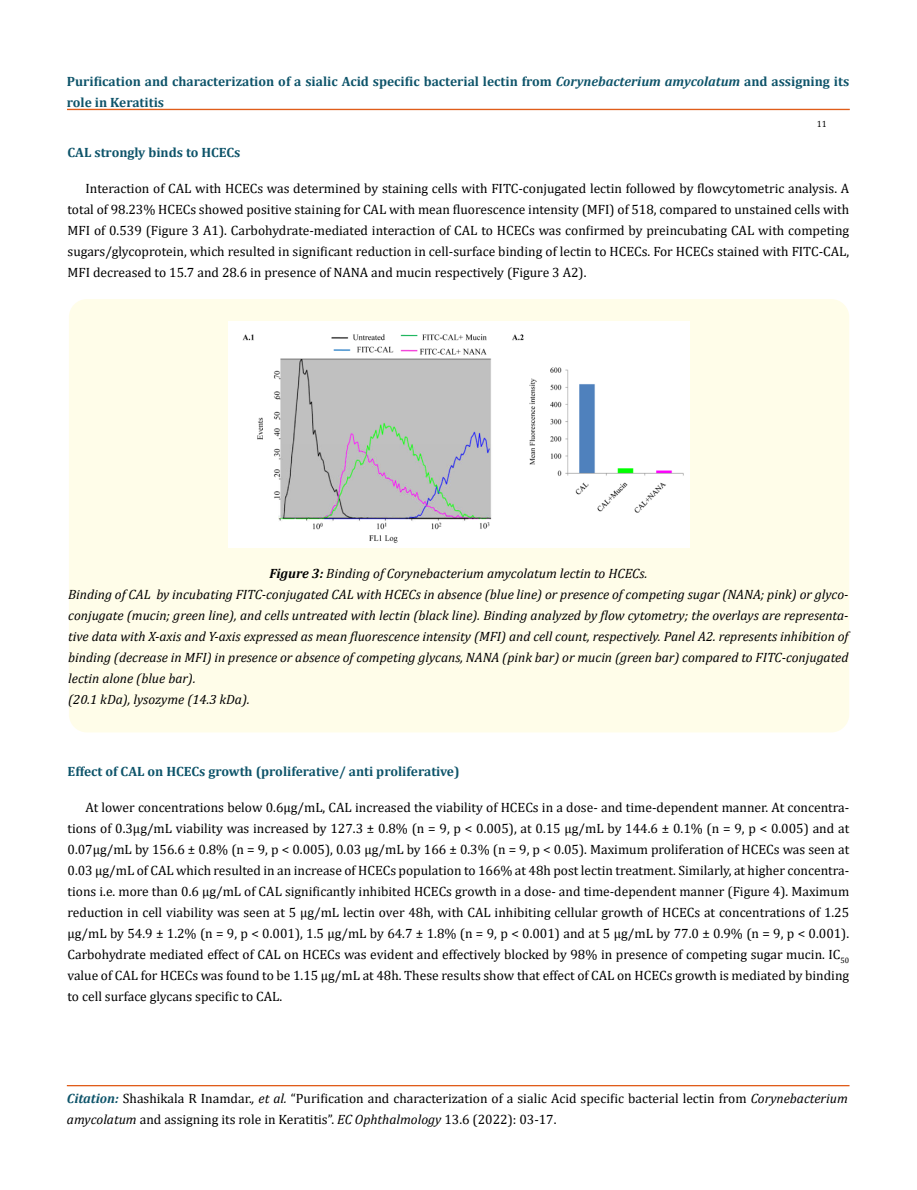
<style>
.page{position:relative;width:917px;height:1190px;background:#fff}
.page>*{position:absolute;margin:0;border:0;box-sizing:border-box;transform-origin:0 0}
.t1{font:13.5px/21px "Cambria";color:#000;text-align:justify}
.t2{font:italic 13.5px/21px "Cambria";color:#000}
.t3{font:700 13.5px/21px "Cambria";color:#0e546a}
.t4{font:9px "Cambria";color:#000}
.s1{font-style:italic}
.s2{font-weight:700}
.s3{font-weight:700;font-style:italic;color:#0e546a}
</style>
<div class="page">
<div style="left:67px;top:109px;width:782px;height:1px;border:1px solid #e05d1a"></div>
<div style="left:67px;top:1085px;width:782px;height:1px;border:1px solid #e05d1a"></div>
<div style="left:69px;top:299px;width:780px;height:433px;background:#fffde9;border-radius:18px"></div>
<img style="left:228px;top:322px;width:462px;height:226px">
<p class="t3" style="left:67px;top:71px;width:783px">Purification and characterization of a sialic Acid specific bacterial lectin from <span class="s1">Corynebacterium amycolatum</span> and assigning its role in Keratitis</p>
<p class="t4" style="left:816px;top:118px;width:11px">11</p>
<p class="t3" style="left:68px;top:142px;width:174px">CAL strongly binds to HCECs</p>
<p class="t1" style="left:68px;top:178px;width:783px;text-indent:18px">Interaction of CAL with HCECs was determined by staining cells with FITC-conjugated lectin followed by flowcytometric analysis. A total of 98.23% HCECs showed positive staining for CAL with mean fluorescence intensity (MFI) of 518, compared to unstained cells with MFI of 0.539 (Figure 3 A1). Carbohydrate-mediated interaction of CAL to HCECs was confirmed by preincubating CAL with competing sugars/glycoprotein, which resulted in significant reduction in cell-surface binding of lectin to HCECs. For HCECs stained with FITC-CAL, MFI decreased to 15.7 and 28.6 in presence of NANA and mucin respectively (Figure 3 A2).</p>
<p class="t2" style="left:68px;top:562px;width:781px;text-indent:201px"><span class="s2">Figure 3:</span> Binding of Corynebacterium amycolatum lectin to HCECs.<br>Binding of CAL by incubating FITC-conjugated CAL with HCECs in absence (blue line) or presence of competing sugar (NANA; pink) or glyco&shy;conjugate (mucin; green line), and cells untreated with lectin (black line). Binding analyzed by flow cytometry; the overlays are representa&shy;tive data with X-axis and Y-axis expressed as mean fluorescence intensity (MFI) and cell count, respectively. Panel A2. represents inhibition of binding (decrease in MFI) in presence or absence of competing glycans, NANA (pink bar) or mucin (green bar) compared to FITC-conjugated lectin alone (blue bar).<br>(20.1 kDa), lysozyme (14.3 kDa).</p>
<p class="t3" style="left:68px;top:760px;width:393px">Effect of CAL on HCECs growth (proliferative/ anti proliferative)</p>
<p class="t1" style="left:67px;top:796px;width:783px;text-indent:18px">At lower concentrations below 0.6µg/mL, CAL increased the viability of HCECs in a dose- and time-dependent manner. At concentra&shy;tions of 0.3μg/mL viability was increased by 127.3 ± 0.8% (n = 9, p &lt; 0.005), at 0.15 μg/mL by 144.6 ± 0.1% (n = 9, p &lt; 0.005) and at 0.07μg/mL by 156.6 ± 0.8% (n = 9, p &lt; 0.005), 0.03 μg/mL by 166 ± 0.3% (n = 9, p &lt; 0.05). Maximum proliferation of HCECs was seen at 0.03 μg/mL of CAL which resulted in an increase of HCECs population to 166% at 48h post lectin treatment. Similarly, at higher concentra&shy;tions i.e. more than 0.6 µg/mL of CAL significantly inhibited HCECs growth in a dose- and time-dependent manner (Figure 4). Maximum reduction in cell viability was seen at 5 μg/mL lectin over 48h, with CAL inhibiting cellular growth of HCECs at concentrations of 1.25 μg/mL by 54.9 ± 1.2% (n = 9, p &lt; 0.001), 1.5 μg/mL by 64.7 ± 1.8% (n = 9, p &lt; 0.001) and at 5 μg/mL by 77.0 ± 0.9% (n = 9, p &lt; 0.001).<br>Carbohydrate mediated effect of CAL on HCECs was evident and effectively blocked by 98% in presence of competing sugar mucin. IC<sub>50 </sub>value of CAL for HCECs was found to be 1.15 µg/mL at 48h. These results show that effect of CAL on HCECs growth is mediated by binding to cell surface glycans specific to CAL.</p>
<p class="t1" style="left:67px;top:1087px;width:782px"><span class="s3">Citation:</span> Shashikala R Inamdar.<span class="s1">, et al.</span> “Purification and characterization of a sialic Acid specific bacterial lectin from <span class="s1">Corynebacterium amycolatum</span> and assigning its role in Keratitis”. <span class="s1">EC Ophthalmology</span> 13.6 (2022): 03-17.</p>
</div>
